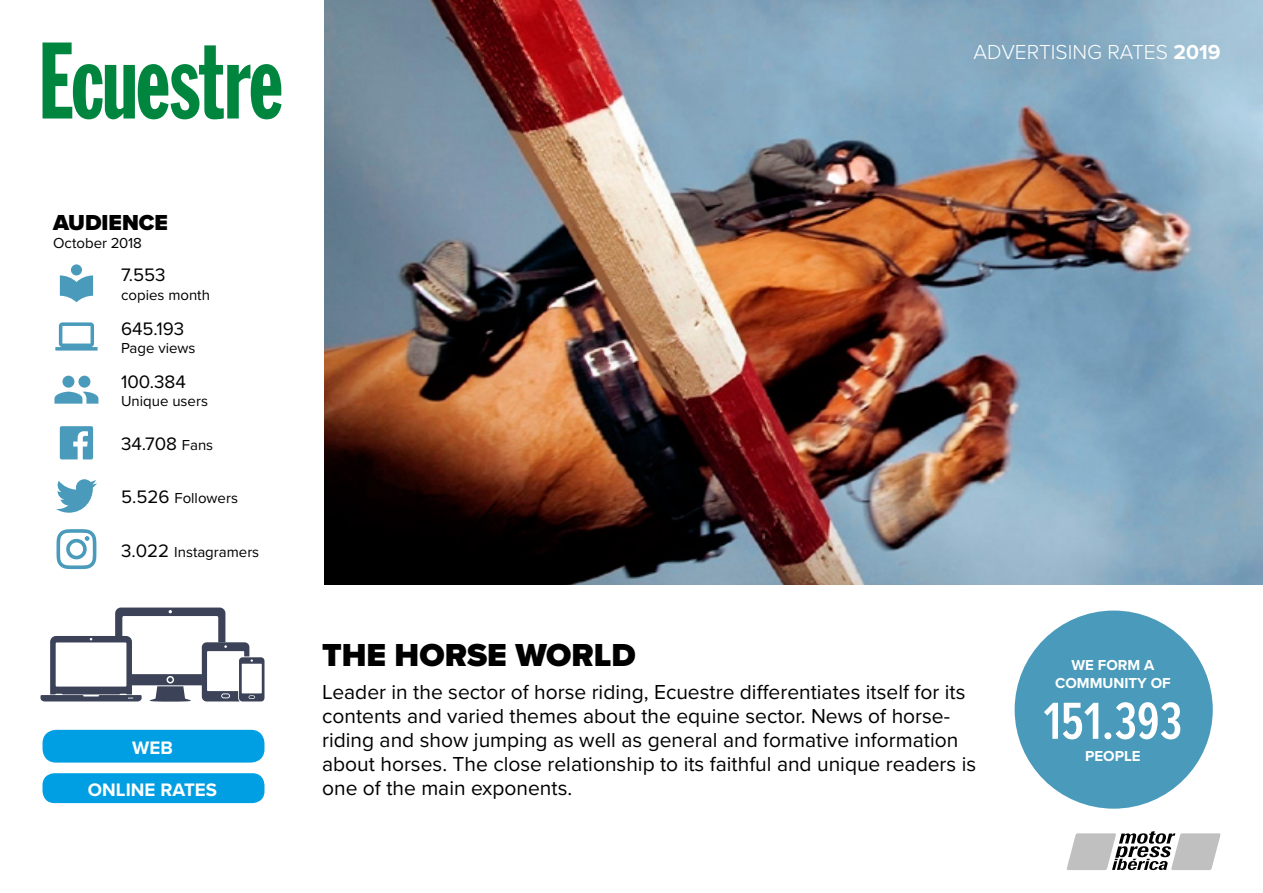
<style>
.page{position:relative;width:1263px;height:893px;background:#fff}
.page>*{position:absolute;margin:0;border:0;box-sizing:border-box;transform-origin:0 0}
.t1{font:600 54px "Proxima Nova Ex Cn";color:#fff}
.t2{font:900 33px "Proxima Nova";color:#000}
.t3{font:900 22.5px "Proxima Nova";color:#000}
.t4{font:21px/24px "Proxima Nova";color:#000}
.t5{font:300 21px "Proxima Nova";color:#fff}
.t6{font:18.75px "Proxima Nova";color:#000}
.t7{font:700 18.75px "Proxima Nova";color:#fff}
.t8{font:15px "Proxima Nova";color:#000}
.t9{font:700 15px/18px "Proxima Nova";color:#fff;text-align:center}
.s1{font-size:15px}
.s2{font-size:18.75px}
.s3{font-weight:700}
</style>
<div class="page">
<img style="left:324px;top:0;width:939px;height:584px">
<svg style="left:40px;top:608px;width:224px;height:94px"></svg>
<div style="left:43px;top:730px;width:221px;height:33px;background:#009fe3;border-radius:14px"></div>
<div style="left:1013px;top:609px;width:201px;height:201px;background:#499abb;border-radius:50%"></div>
<div style="left:43px;top:773px;width:221px;height:30px;background:#009fe3;border-radius:12px"></div>
<svg style="left:60px;top:264px;width:33px;height:38px"></svg>
<svg style="left:55px;top:322px;width:43px;height:29px"></svg>
<svg style="left:54px;top:376px;width:44px;height:28px"></svg>
<svg style="left:60px;top:426px;width:33px;height:33px"></svg>
<svg style="left:56px;top:479px;width:41px;height:34px"></svg>
<svg style="left:57px;top:529px;width:39px;height:40px"></svg>
<svg style="left:43px;top:43px;width:238px;height:76px"></svg>
<svg style="left:1066px;top:831px;width:155px;height:39px"></svg>
<p class="t3" style="left:53px;top:206px;width:116px">AUDIENCE</p>
<p class="t8" style="left:53px;top:232px;width:90px">October 2018</p>
<p class="t6" style="left:121px;top:261px;width:46px">7.553</p>
<p class="t8" style="left:121px;top:284px;width:90px">copies month</p>
<p class="t6" style="left:121px;top:314px;width:65px">645.193</p>
<p class="t8" style="left:121px;top:337px;width:76px">Page views</p>
<p class="t6" style="left:121px;top:367px;width:66px">100.384</p>
<p class="t8" style="left:121px;top:390px;width:88px">Unique users</p>
<p class="t6" style="left:121px;top:430px;width:94px">34.708 <span class="s1">Fans</span></p>
<p class="t8" style="left:121px;top:487px;width:118px"><span class="s2">5.526</span> Followers</p>
<p class="t8" style="left:121px;top:540px;width:140px"><span class="s2">3.022</span> Instagramers</p>
<p class="t7" style="left:132px;top:733px;width:42px">WEB</p>
<p class="t7" style="left:88px;top:775px;width:131px">ONLINE RATES</p>
<p class="t5" style="left:974px;top:36px;width:248px">ADVERTISING RATES <span class="s3">2019</span></p>
<h2 class="t2" style="left:322px;top:631px;width:315px">THE HORSE WORLD</h2>
<p class="t4" style="left:322px;top:679px;width:656px">Leader in the sector of horse riding, Ecuestre differentiates itself for its contents and varied themes about the equine sector. News of horse&shy;riding and show jumping as well as general and formative information about horses. The close relationship to its faithful and unique readers is one of the main exponents.</p>
<p class="t9" style="left:1055px;top:655px;width:117px">WE FORM A<br>COMMUNITY OF</p>
<h1 class="t1" style="left:1043px;top:682px;width:140px">151.393</h1>
<p class="t9" style="left:1085px;top:747px;width:57px">PEOPLE</p>
</div>
